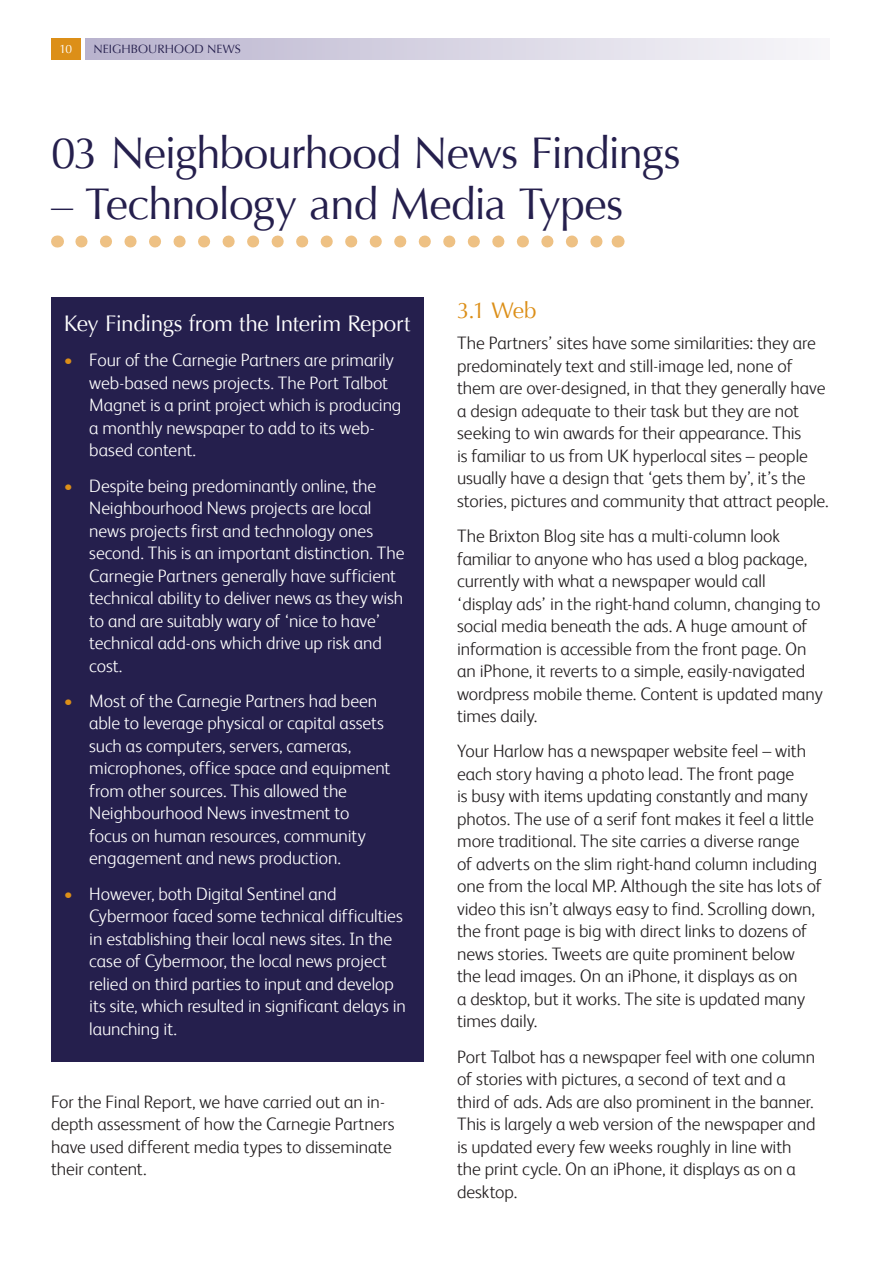
<style>
.page{position:relative;width:893px;height:1263px;background:#fff}
.page>*{position:absolute;margin:0;border:0;box-sizing:border-box;transform-origin:0 0}
.t1{font:44.25px "Optima";letter-spacing:-.025em;color:#251f4d}
.t2{font:22.5px "Optima";letter-spacing:-.015em;color:#fff}
.t3{font:22.5px "Optima";color:#dc8f18}
.t4{font:300 18px/22.5px "FS Albert";letter-spacing:-.005em;color:#231f20}
.t5{font:300 18px/22.5px "FS Albert";letter-spacing:-.005em;color:#fff}
.t6{font:12px "Optima";letter-spacing:.005em;color:#251f4d}
.t7{font:12px "Optima";color:#fff}
.s1{color:#dc8f18}
</style>
<div class="page">
<div style="left:51px;top:38px;width:30px;height:22px;background:#dc8f18"></div>
<div style="left:51px;top:298px;width:372px;height:764px;background:#251f4d"></div>
<div style="left:85px;top:38px;width:744px;height:22px;background:linear-gradient(to right,#b8b2cd,#f7f6f9)"></div>
<svg style="left:81px;top:235px;width:522px;height:12px"></svg>
<svg style="left:57px;top:235px;width:1px;height:12px"></svg>
<svg style="left:618px;top:235px;width:1px;height:12px"></svg>
<p class="t7" style="left:60px;top:42px;width:14px">10</p>
<p class="t6" style="left:94px;top:42px;width:149px">NEIGHBOURHOOD NEWS</p>
<h1 class="t1" style="left:51px;top:128px;width:631px">03 Neighbourhood News Findings</h1>
<h1 class="t1" style="left:51px;top:178px;width:574px">– Technology and Media Types</h1>
<p class="t2" style="left:64px;top:310px;width:348px">Key Findings from the Interim Report</p>
<p class="t5" style="left:89px;top:348px;width:314px;text-indent:-26px"><span class="s1">•</span> Four of the Carnegie Partners are primarily web-based news projects. The Port Talbot Magnet is a print project which is producing a monthly newspaper to add to its web&shy;based content.</p>
<p class="t5" style="left:89px;top:473px;width:317px;text-indent:-26px"><span class="s1">•</span> Despite being predominantly online, the Neighbourhood News projects are local news projects first and technology ones second. This is an important distinction. The Carnegie Partners generally have sufficient technical ability to deliver news as they wish to and are suitably wary of ‘nice to have’ technical add-ons which drive up risk and cost.</p>
<p class="t5" style="left:89px;top:689px;width:303px;text-indent:-26px"><span class="s1">•</span> Most of the Carnegie Partners had been able to leverage physical or capital assets such as computers, servers, cameras, microphones, office space and equipment from other sources. This allowed the Neighbourhood News investment to focus on human resources, community engagement and news production.</p>
<p class="t5" style="left:89px;top:881px;width:318px;text-indent:-26px"><span class="s1">•</span> However, both Digital Sentinel and Cybermoor faced some technical difficulties in establishing their local news sites. In the case of Cybermoor, the local news project relied on third parties to input and develop its site, which resulted in significant delays in launching it.</p>
<p class="t4" style="left:51px;top:1089px;width:345px">For the Final Report, we have carried out an in&shy;depth assessment of how the Carnegie Partners have used different media types to disseminate their content.</p>
<p class="t3" style="left:457px;top:298px;width:81px">3.1 Web</p>
<p class="t4" style="left:457px;top:331px;width:373px">The Partners’ sites have some similarities: they are predominately text and still-image led, none of them are over-designed, in that they generally have a design adequate to their task but they are not seeking to win awards for their appearance. This<br>is familiar to us from UK hyperlocal sites – people usually have a design that ‘gets them by’, it’s the stories, pictures and community that attract people.</p>
<p class="t4" style="left:457px;top:524px;width:367px">The Brixton Blog site has a multi-column look familiar to anyone who has used a blog package, currently with what a newspaper would call ‘display ads’ in the right-hand column, changing to social media beneath the ads. A huge amount of information is accessible from the front page. On an iPhone, it reverts to a simple, easily-navigated wordpress mobile theme. Content is updated many times daily.</p>
<p class="t4" style="left:457px;top:739px;width:366px">Your Harlow has a newspaper website feel – with each story having a photo lead. The front page<br>is busy with items updating constantly and many photos. The use of a serif font makes it feel a little more traditional. The site carries a diverse range<br>of adverts on the slim right-hand column including one from the local MP. Although the site has lots of video this isn’t always easy to find. Scrolling down, the front page is big with direct links to dozens of news stories. Tweets are quite prominent below the lead images. On an iPhone, it displays as on<br>a desktop, but it works. The site is updated many times daily.</p>
<p class="t4" style="left:457px;top:1044px;width:360px">Port Talbot has a newspaper feel with one column of stories with pictures, a second of text and a third of ads. Ads are also prominent in the banner.<br>This is largely a web version of the newspaper and is updated every few weeks roughly in line with the print cycle. On an iPhone, it displays as on a desktop.</p>
</div>
